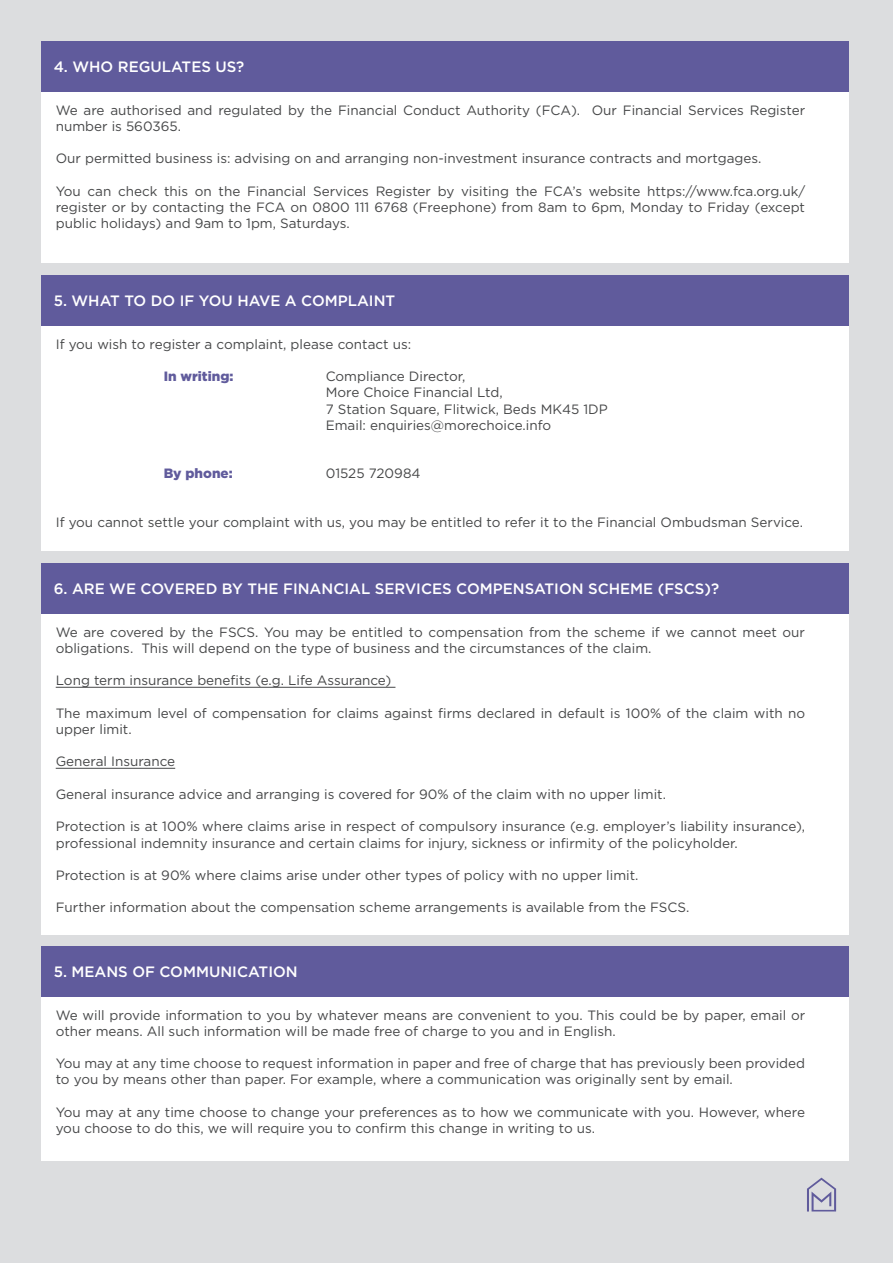
<style>
.page{position:relative;width:893px;height:1263px;background:#dcdddf}
.page>*{position:absolute;margin:0;border:0;box-sizing:border-box;transform-origin:0 0}
.t1{font:500 15px "Gotham";color:#fff}
.t2{font:13.5px/16.2px "Gotham";color:#464748}
.t3{font:900 13.5px "Gotham";color:#605b9c}
</style>
<div class="page">
<svg style="left:807px;top:1177px;width:29px;height:34px"></svg>
<div style="left:41px;top:73px;width:808px;height:190px;background:#fff"></div>
<div style="left:41px;top:41px;width:808px;height:50px;background:#605b9c"></div>
<div style="left:41px;top:978px;width:808px;height:183px;background:#fff"></div>
<div style="left:41px;top:946px;width:808px;height:50px;background:#605b9c"></div>
<div style="left:41px;top:315px;width:808px;height:236px;background:#fff"></div>
<div style="left:41px;top:275px;width:808px;height:50px;background:#605b9c"></div>
<div style="left:41px;top:595px;width:808px;height:340px;background:#fff"></div>
<div style="left:41px;top:563px;width:808px;height:50px;background:#605b9c"></div>
<hr style="left:56px;top:687px;width:339px;height:1px;background:#464748">
<hr style="left:56px;top:768px;width:119px;height:1px;background:#464748">
<p class="t1" style="left:54px;top:58px;width:192px">4. WHO REGULATES US?</p>
<p class="t2" style="left:56px;top:102px;width:751px">We are authorised and regulated by the Financial Conduct Authority (FCA). Our Financial Services Register number is 560365.</p>
<p class="t2" style="left:56px;top:150px;width:707px">Our permitted business is: advising on and arranging non-investment insurance contracts and mortgages.</p>
<p class="t2" style="left:56px;top:183px;width:751px;text-align:justify">You can check this on the Financial Services Register by visiting the FCA’s website https://www.fca.org.uk/ register or by contacting the FCA on 0800 111 6768 (Freephone) from 8am to 6pm, Monday to Friday (except public holidays) and 9am to 1pm, Saturdays.</p>
<p class="t1" style="left:54px;top:292px;width:343px">5. WHAT TO DO IF YOU HAVE A COMPLAINT</p>
<p class="t2" style="left:56px;top:336px;width:357px">If you wish to register a complaint, please contact us:</p>
<p class="t3" style="left:164px;top:368px;width:71px">In writing:</p>
<p class="t2" style="left:326px;top:368px;width:284px">Compliance Director,<br>More Choice Financial Ltd,<br>7 Station Square, Flitwick, Beds MK45 1DP<br>Email: enquiries@morechoice.info</p>
<p class="t3" style="left:164px;top:465px;width:70px">By phone:</p>
<p class="t2" style="left:326px;top:465px;width:96px">01525 720984</p>
<p class="t2" style="left:56px;top:514px;width:749px">If you cannot settle your complaint with us, you may be entitled to refer it to the Financial Ombudsman Service.</p>
<p class="t1" style="left:54px;top:580px;width:667px">6. ARE WE COVERED BY THE FINANCIAL SERVICES COMPENSATION SCHEME (FSCS)?</p>
<p class="t2" style="left:56px;top:624px;width:751px">We are covered by the FSCS. You may be entitled to compensation from the scheme if we cannot meet our obligations. This will depend on the type of business and the circumstances of the claim.</p>
<p class="t2" style="left:56px;top:672px;width:337px">Long term insurance benefits (e.g. Life Assurance)</p>
<p class="t2" style="left:56px;top:705px;width:751px">The maximum level of compensation for claims against firms declared in default is 100% of the claim with no upper limit.</p>
<p class="t2" style="left:56px;top:753px;width:121px">General Insurance</p>
<p class="t2" style="left:56px;top:786px;width:612px">General insurance advice and arranging is covered for 90% of the claim with no upper limit.</p>
<p class="t2" style="left:56px;top:818px;width:751px">Protection is at 100% where claims arise in respect of compulsory insurance (e.g. employer’s liability insurance), professional indemnity insurance and certain claims for injury, sickness or infirmity of the policyholder.</p>
<p class="t2" style="left:56px;top:867px;width:584px">Protection is at 90% where claims arise under other types of policy with no upper limit.</p>
<p class="t2" style="left:56px;top:899px;width:635px">Further information about the compensation scheme arrangements is available from the FSCS.</p>
<p class="t1" style="left:54px;top:963px;width:245px">5. MEANS OF COMMUNICATION</p>
<p class="t2" style="left:56px;top:1006px;width:751px">We will provide information to you by whatever means are convenient to you. This could be by paper, email or other means. All such information will be made free of charge to you and in English.</p>
<p class="t2" style="left:56px;top:1055px;width:751px">You may at any time choose to request information in paper and free of charge that has previously been provided to you by means other than paper. For example, where a communication was originally sent by email.</p>
<p class="t2" style="left:56px;top:1104px;width:751px">You may at any time choose to change your preferences as to how we communicate with you. However, where you choose to do this, we will require you to confirm this change in writing to us.</p>
</div>
